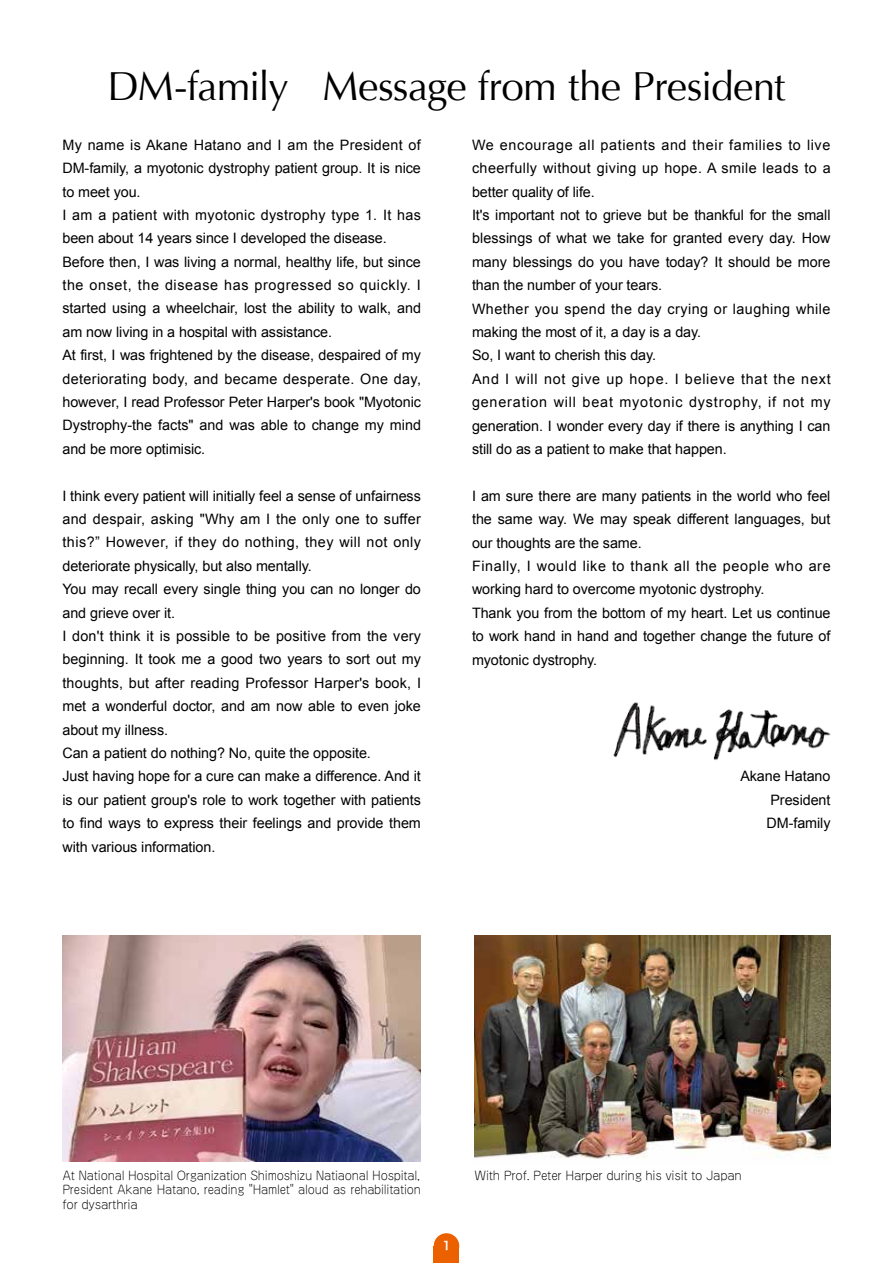
<style>
.page{position:relative;width:893px;height:1263px;background:#fff}
.page>*{position:absolute;margin:0;border:0;box-sizing:border-box;transform-origin:0 0}
.t1{font:40.35px "Optima";letter-spacing:-.015em;color:#000}
.t2{font:14.4px/23.4px "Arial";letter-spacing:-.005em;color:#000}
.t3{font:300 11.7px/14.9px "Jun 101 Pro";letter-spacing:-.02em;color:#000;text-align:justify}
.t4{font:11.7px "Hira Kaku Pro W6";color:#fff}
</style>
<div class="page">
<img style="left:62px;top:935px;width:359px;height:226px">
<img style="left:474px;top:935px;width:356px;height:224px">
<img style="left:613px;top:702px;width:218px;height:58px">
<div style="left:434px;top:1246px;width:25px;height:17px;background:#eb6100"></div>
<div style="left:434px;top:1233px;width:25px;height:26px;background:#eb6100;border-radius:50%"></div>
<h1 class="t1" style="left:108px;top:63px;width:679px">DM-family Message from the President</h1>
<p class="t2" style="left:62px;top:133px;width:360px">My name is Akane Hatano and I am the President of DM-family, a myotonic dystrophy patient group. It is nice to meet you.<br>I am a patient with myotonic dystrophy type 1. It has been about 14 years since I developed the disease.<br>Before then, I was living a normal, healthy life, but since the onset, the disease has progressed so quickly. I started using a wheelchair, lost the ability to walk, and am now living in a hospital with assistance.<br>At first, I was frightened by the disease, despaired of my deteriorating body, and became desperate. One day, however, I read Professor Peter Harper's book "Myotonic Dystrophy-the facts" and was able to change my mind and be more optimisic.</p>
<p class="t2" style="left:62px;top:484px;width:360px">I think every patient will initially feel a sense of unfairness and despair, asking "Why am I the only one to suffer this?” However, if they do nothing, they will not only deteriorate physically, but also mentally.<br>You may recall every single thing you can no longer do and grieve over it.<br>I don't think it is possible to be positive from the very beginning. It took me a good two years to sort out my thoughts, but after reading Professor Harper's book, I met a wonderful doctor, and am now able to even joke about my illness.<br>Can a patient do nothing? No, quite the opposite.<br>Just having hope for a cure can make a difference. And it is our patient group's role to work together with patients to find ways to express their feelings and provide them with various information.</p>
<p class="t2" style="left:472px;top:133px;width:360px">We encourage all patients and their families to live cheerfully without giving up hope. A smile leads to a better quality of life.<br>It's important not to grieve but be thankful for the small blessings of what we take for granted every day. How many blessings do you have today? It should be more than the number of your tears.<br>Whether you spend the day crying or laughing while making the most of it, a day is a day.<br>So, I want to cherish this day.<br>And I will not give up hope. I believe that the next generation will beat myotonic dystrophy, if not my generation. I wonder every day if there is anything I can still do as a patient to make that happen.</p>
<p class="t2" style="left:472px;top:484px;width:360px">I am sure there are many patients in the world who feel the same way. We may speak different languages, but our thoughts are the same.<br>Finally, I would like to thank all the people who are working hard to overcome myotonic dystrophy.<br>Thank you from the bottom of my heart. Let us continue to work hand in hand and together change the future of myotonic dystrophy.</p>
<p class="t2" style="left:766px;top:765px;width:65px;text-align:justify;text-indent:-26px">Akane Hatano President DM-family</p>
<p class="t3" style="left:62px;top:1166px;width:360px">At National Hospital Organization Shimoshizu Natiaonal Hospital, President Akane Hatano, reading "Hamlet" aloud as rehabilitation for dysarthria</p>
<p class="t3" style="left:474px;top:1166px;width:269px">With Prof. Peter Harper during his visit to Japan</p>
<p class="t4" style="left:442px;top:1235px;width:10px">1</p>
</div>
